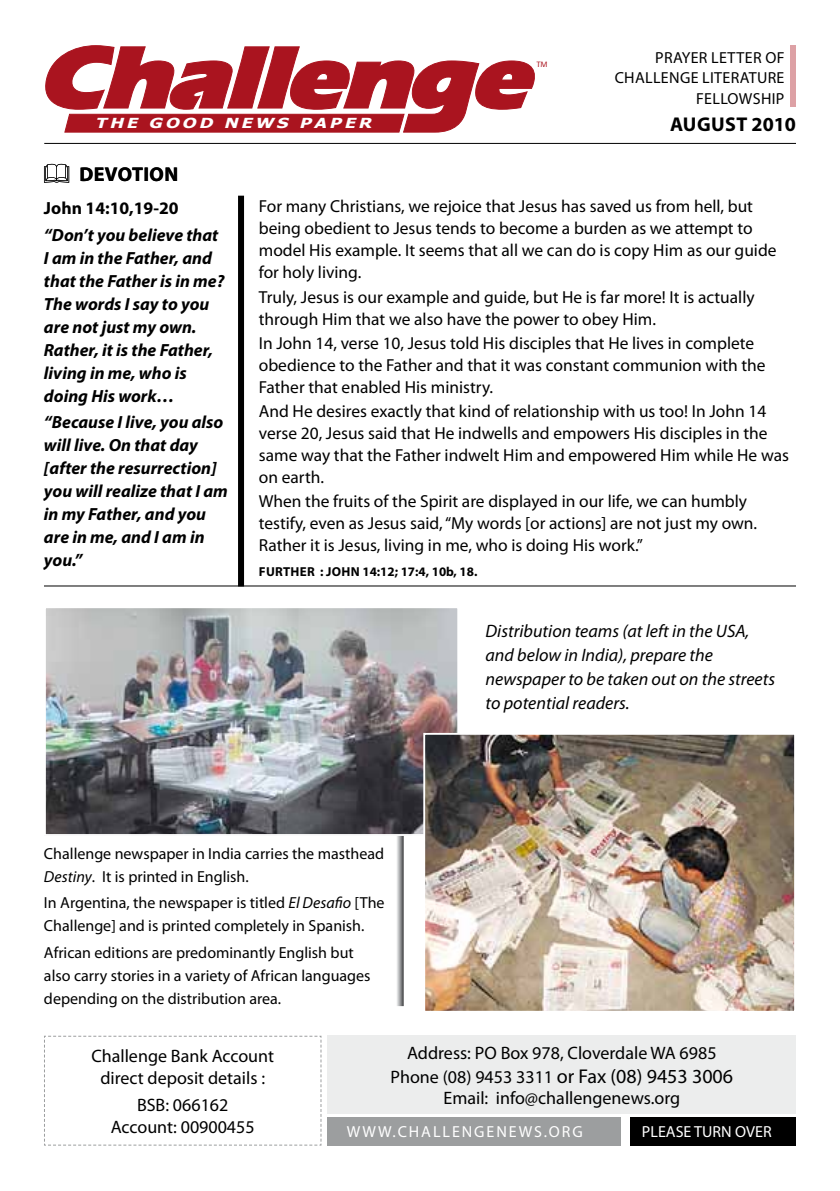
<style>
.page{position:relative;width:840px;height:1191px;background:#fff}
.page>*{position:absolute;margin:0;border:0;box-sizing:border-box;transform-origin:0 0}
.t1{font:700 20px "Myriad Pro";letter-spacing:.02em;color:#000}
.t2{font:18px/21.6px "Myriad Pro";color:#000;text-align:center}
.t3{font:italic 18px/24px "Myriad Pro";color:#000}
.t4{font:italic 700 17.6px/23px "Myriad Pro";color:#000}
.t5{font:700 17.6px "Myriad Pro";color:#000}
.t6{font:17.4px/22px "Myriad Pro";color:#000}
.t7{font:16px/23px "Myriad Pro";color:#000}
.t8{font:16px/20px "Myriad Pro";letter-spacing:.02em;color:#000;text-align:right}
.t9{font:16px "Myriad Pro";letter-spacing:.12em;color:#fff}
.t10{font:16px "Myriad Pro";color:#fff}
.t11{font:italic 700 13.8px "Tahoma";color:#fff;scale:1.29 1}
.t12{font:700 13px "Myriad Pro";letter-spacing:.02em;color:#000}
.t13{font:500 8px "Itc Eras";color:#aa141f}
.s1{font-style:italic}
.s2{font-size:20px}
</style>
<div class="page">
<svg style="left:44px;top:1035px;width:278px;height:111px"></svg>
<div style="left:327px;top:1117px;width:293px;height:28px;background:#9c9e9f"></div>
<div style="left:630px;top:1117px;width:165px;height:28px;background:#000"></div>
<div style="left:327px;top:1035px;width:468px;height:78px;background:#eceded"></div>
<hr style="left:44px;top:143px;width:751px;height:1px;background:#000">
<div style="left:789px;top:45px;width:6px;height:62px;background:#dda1a5"></div>
<svg style="left:45px;top:45px;width:490px;height:88px"></svg>
<img style="left:47px;top:609px;width:409px;height:224px">
<div style="left:44px;top:606px;width:415px;height:230px;border:2px solid #fff"></div>
<img style="left:426px;top:736px;width:366px;height:273px">
<div style="left:423px;top:733px;width:372px;height:279px;border:2px solid #fff"></div>
<svg style="left:44px;top:164px;width:25px;height:19px"></svg>
<div style="left:238px;top:196px;width:6px;height:390px;background:#000"></div>
<svg style="left:397px;top:836px;width:6px;height:170px"></svg>
<hr style="left:44px;top:585px;width:751px;height:1px;background:#000">
<p class="t8" style="left:614px;top:48px;width:171px">Prayer letter of<br>Challenge Literatu re<br>Fellowship</p>
<p class="t1" style="left:669px;top:111px;width:127px">AUGUST 2010</p>
<p class="t13" style="left:536px;top:60px;width:12px">TM</p>
<p class="t11" style="left:95px;top:113px;width:219px">THE GOOD NEWS PAPER</p>
<p class="t1" style="left:79px;top:161px;width:100px">DEVOTION</p>
<p class="t5" style="left:44px;top:197px;width:136px">JOHN 14:10,19-20</p>
<p class="t4" style="left:44px;top:222px;width:182px">“Don’t you believe that<br>I am in the Father, and that the Father is in me?<br>The words I say to you are not just my own.<br>Rather, it is the Father, living in me, who is doing His work…</p>
<p class="t4" style="left:44px;top:410px;width:185px">“Because I live, you also will live. On that day [after the resurrection] you will realize that I am in my Father, and you are in me, and I am in you.”</p>
<p class="t6" style="left:259px;top:195px;width:519px">For many Christians, we rejoice that Jesus has saved us from hell, but being obedient to Jesus tends to become a burden as we attempt to model H is example. It seems that all we can do is copy H im as our guide for holy living.</p>
<p class="t6" style="left:259px;top:285px;width:497px">Truly, Jesus is our example and guide, but He is far more! It is actually through H im that we also have the power to obey H im.</p>
<p class="t6" style="left:259px;top:332px;width:508px">I n John 14, verse 10, Jesus told H is disciples that He lives in complete obedience to the Father and that it was constant communion with the<br>Father that enabled H is ministry.</p>
<p class="t6" style="left:259px;top:400px;width:531px">And He desires exactly that kind of relationship with us too! I n John 14 verse 20, Jesus said that He indwells and empowers H is disciples in the same way that the Father indwelt H im and empowered H im while He was on earth.</p>
<p class="t6" style="left:259px;top:490px;width:499px">When the fruits of the Spirit are displayed in our life, we can humbly testify, even as Jesus said, “My words [or actions] are not just my own.<br>Rather it is Jesus, living in me, who is doing H is work.”</p>
<p class="t12" style="left:259px;top:563px;width:220px">FURTHER : JOHN 14:12; 17:4, 10B, 18.</p>
<p class="t7" style="left:44px;top:842px;width:341px">Challenge newspaper in I ndia carries the masthead<br><span class="s1">Destiny</span>. It is printed in English.</p>
<p class="t7" style="left:44px;top:891px;width:342px">I n Argentina, the newspaper is titled <span class="s1">El Desafio</span> [The<br>Challenge] and is printed completely in Spanish.</p>
<p class="t7" style="left:44px;top:940px;width:328px">African editions are predominantly English but also carry stories in a variety of African languages depending on the distribution area.</p>
<p class="t3" style="left:485px;top:619px;width:291px">Distribution teams (at left in the USA, and below in India), prepare the newspaper to be taken out on the streets to potential readers.</p>
<p class="t2" style="left:91px;top:1045px;width:184px">Challenge Bank Account direct deposit details :</p>
<p class="t2" style="left:111px;top:1094px;width:145px">BSB: 066162<br>Account: 00900455</p>
<p class="t2" style="left:390px;top:1040px;width:344px;line-height:24px">Address: PO Box 978, Cloverdale WA 6985<br>Phone (08) 9453 3311 <span class="s2">or Fax (08) 9453 3006</span></p>
<p class="t2" style="left:443px;top:1087px;width:238px">Email: info@challengenews.org</p>
<p class="t9" style="left:346px;top:1122px;width:237px">www.challengenews.org</p>
<p class="t10" style="left:641px;top:1122px;width:122px">PLEASE TURN OVER</p>
</div>
